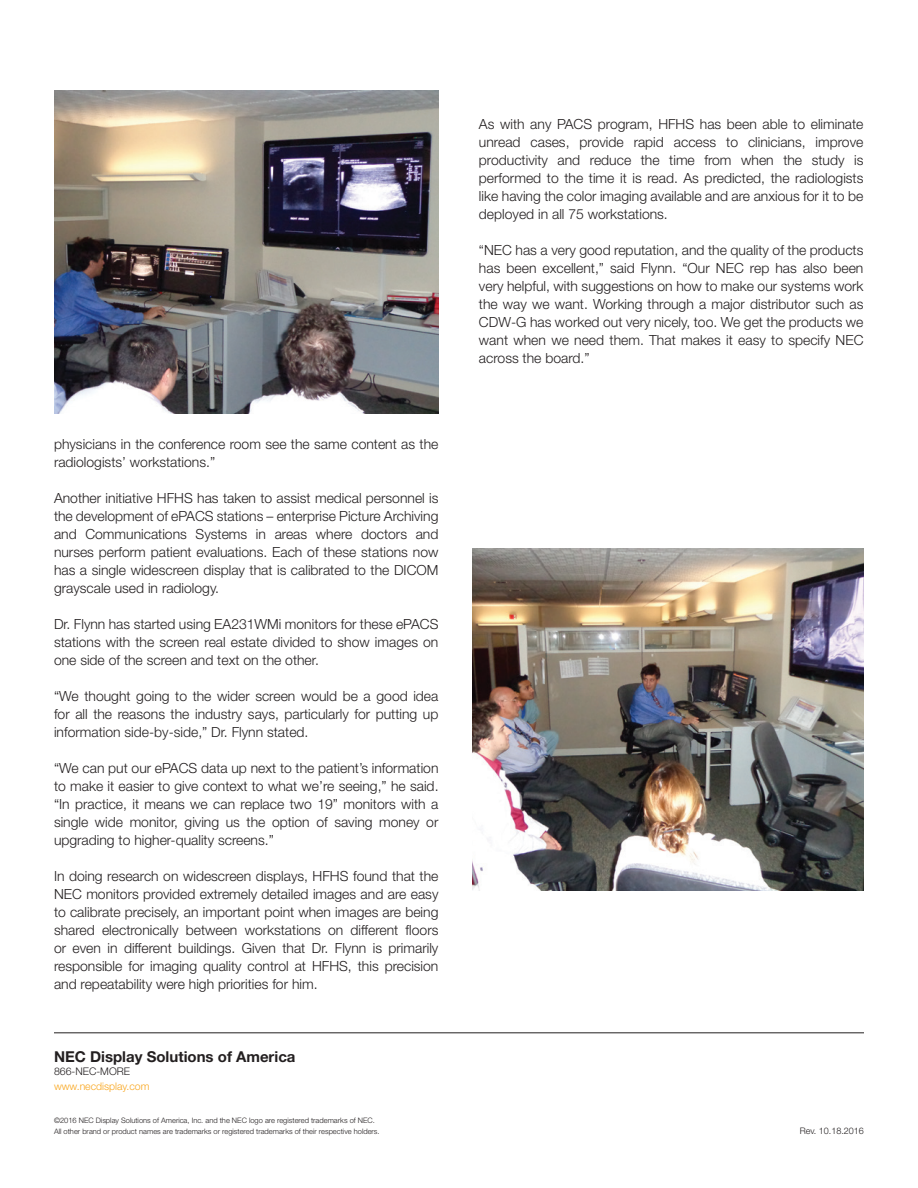
<style>
.page{position:relative;width:918px;height:1188px;background:#fff}
.page>*{position:absolute;margin:0;border:0;box-sizing:border-box;transform-origin:0 0}
.t1{font:700 15px "Helvetica Neue LT Std";color:#231f20}
.t2{font:300 13.95px/18px "Helvetica Neue LT Std";color:#231f20;text-align:justify}
.t3{font:300 10.5px "Helvetica Neue LT Std";color:#f9a51b}
.t4{font:300 10.5px "Helvetica Neue LT Std";color:#231f20}
.t5{font:300 9px "Helvetica Neue LT Std";color:#231f20}
.t6{font:300 7.5px/10.5px "Helvetica Neue LT Std";color:#231f20}
</style>
<div class="page">
<hr style="left:54px;top:1033px;width:810px;height:1px;background:#231f20">
<img style="left:54px;top:90px;width:384px;height:324px">
<img style="left:472px;top:548px;width:392px;height:342px">
<p class="t2" style="left:54px;top:435px;width:386px">physicians in the conference room see the same content as the radiologists’ workstations.”</p>
<p class="t2" style="left:54px;top:489px;width:386px">Another initiative HFHS has taken to assist medical personnel is the development of ePACS stations – enterprise Picture Archiving and Communications Systems in areas where doctors and nurses perform patient evaluations. Each of these stations now has a single widescreen display that is calibrated to the DICOM grayscale used in radiology.</p>
<p class="t2" style="left:54px;top:615px;width:386px">Dr. Flynn has started using EA231WMi monitors for these ePACS stations with the screen real estate divided to show images on one side of the screen and text on the other.</p>
<p class="t2" style="left:54px;top:687px;width:386px">“We thought going to the wider screen would be a good idea for all the reasons the industry says, particularly for putting up information side-by-side,” Dr. Flynn stated.</p>
<p class="t2" style="left:54px;top:759px;width:386px">“We can put our ePACS data up next to the patient’s information to make it easier to give context to what we’re seeing,” he said. “In practice, it means we can replace two 19” monitors with a single wide monitor, giving us the option of saving money or upgrading to higher-quality screens.”</p>
<p class="t2" style="left:54px;top:867px;width:386px">In doing research on widescreen displays, HFHS found that the NEC monitors provided extremely detailed images and are easy to calibrate precisely, an important point when images are being shared electronically between workstations on different floors or even in different buildings. Given that Dr. Flynn is primarily responsible for imaging quality control at HFHS, this precision and repeatability were high priorities for him.</p>
<p class="t1" style="left:54px;top:1048px;width:243px">NEC Display Solutions of America</p>
<p class="t4" style="left:54px;top:1065px;width:78px">866-NEC-MORE</p>
<p class="t3" style="left:54px;top:1080px;width:97px">www.necdisplay.com</p>
<p class="t2" style="left:479px;top:115px;width:386px">As with any PACS program, HFHS has been able to eliminate unread cases, provide rapid access to clinicians, improve productivity and reduce the time from when the study is performed to the time it is read. As predicted, the radiologists like having the color imaging available and are anxious for it to be deployed in all 75 workstations.</p>
<p class="t2" style="left:479px;top:241px;width:386px">“NEC has a very good reputation, and the quality of the products has been excellent,” said Flynn. “Our NEC rep has also been very helpful, with suggestions on how to make our systems work the way we want. Working through a major distributor such as CDW-G has worked out very nicely, too. We get the products we want when we need them. That makes it easy to specify NEC across the board.”</p>
<p class="t6" style="left:54px;top:1115px;width:327px">©2016 NEC Display Solutions of America, Inc. and the NEC logo are registered trademarks of NEC.<br>All other brand or product names are trademarks or registered trademarks of their respective holders.</p>
<p class="t5" style="left:800px;top:1126px;width:66px">Rev. 10.18.2016</p>
</div>
